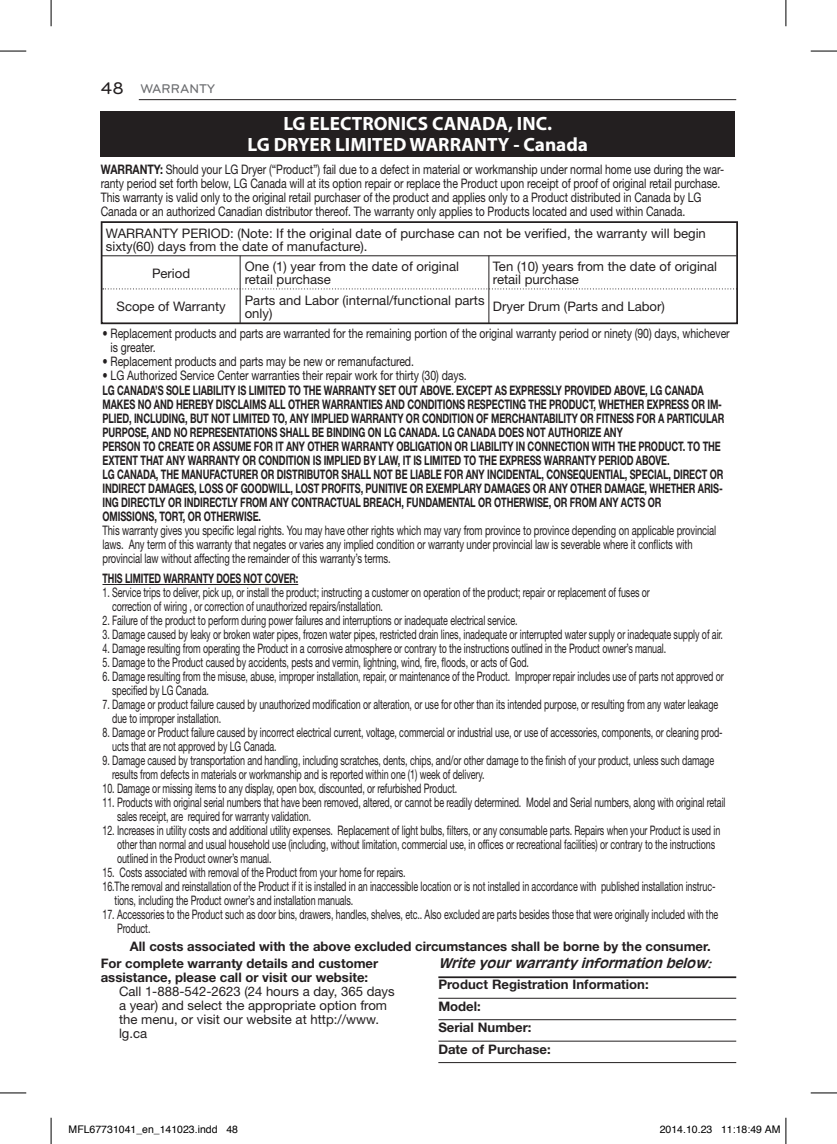
<style>
.page{position:relative;width:837px;height:1144px;background:#fff}
.page>*{position:absolute;margin:0;border:0;box-sizing:border-box;transform-origin:0 0}
.t1{font:700 19.25px/21px "Myriad Pro";color:#fff;text-align:center}
.t2{font:13.12px/14px "Helvetica Neue";letter-spacing:-.01em;color:#231f20;scale:.68 1}
.t3{font:700 13.12px/14px "Helvetica Neue";letter-spacing:-.01em;color:#231f20;scale:.7 1}
.t4{font:13.12px/14px "Helvetica Neue";letter-spacing:-.01em;color:#231f20;scale:.8 1}
.t5{font:13.12px/13.1px "Helvetica Neue";letter-spacing:-.01em;color:#231f20}
.t6{font:13.12px/14px "Helvetica Neue";letter-spacing:-.01em;color:#231f20;scale:.72 1}
.t7{font:700 13.12px/21.5px "Helvetica Neue";letter-spacing:-.01em;color:#231f20}
.t8{font:italic 700 13.12px "Antique Olive";color:#231f20}
.t9{font:700 13.12px "Helvetica Neue";letter-spacing:-.01em;color:#231f20;scale:.68 1}
.t10{font:500 13.12px "Bryant LG";color:#6c6d70}
.t11{font:10.5px "Helvetica";color:#000}
.s1{font-size:17.5px;color:#231f20}
.s2{font-weight:700}
</style>
<div class="page">
<hr style="left:139px;top:99px;width:597px;height:1px;background:#231f20">
<div style="left:101px;top:111px;width:633px;height:46px;background:#231f20"></div>
<hr style="left:438px;top:976px;width:298px;height:2px;background:#231f20">
<hr style="left:438px;top:998px;width:298px;height:1px;background:#231f20">
<hr style="left:438px;top:1019px;width:298px;height:1px;background:#231f20">
<hr style="left:438px;top:1041px;width:298px;height:1px;background:#231f20">
<hr style="left:438px;top:1062px;width:298px;height:1px;background:#231f20">
<hr style="left:102px;top:584px;width:196px;height:1px;background:#231f20">
<div style="left:101px;top:221px;width:636px;height:103px;border:2px solid #231f20"></div>
<hr style="left:101px;top:255px;width:635px;height:1px;background:#231f20">
<hr style="left:239px;top:256px;width:1px;height:67px;background:#231f20">
<hr style="left:488px;top:256px;width:1px;height:67px;background:#231f20">
<svg style="left:103px;top:288px;width:634px;height:1px"></svg>
<svg style="left:0;top:51px;width:26px;height:1px"></svg>
<svg style="left:810px;top:51px;width:26px;height:1px"></svg>
<svg style="left:0;top:1092px;width:26px;height:1px"></svg>
<svg style="left:810px;top:1092px;width:26px;height:1px"></svg>
<svg style="left:51px;top:0;width:1px;height:26px"></svg>
<svg style="left:51px;top:1118px;width:1px;height:26px"></svg>
<svg style="left:785px;top:0;width:1px;height:26px"></svg>
<svg style="left:785px;top:1118px;width:1px;height:26px"></svg>
<p class="t10" style="left:101px;top:81px;width:116px"><span class="s1">48</span> WARRANTY</p>
<h1 class="t1" style="left:247px;top:112px;width:342px">LG ELECTRONICS CANADA, INC.<br>LG DRYER LIMITED WARRANTY - Canada</h1>
<p class="t4" style="left:101px;top:162px;width:780px"><span class="s2">WARRANTY:</span> Should your LG Dryer (“Product”) fail due to a defect in material or workmanship under normal home use during the war&shy;ranty period set forth below, LG Canada will at its option repair or replace the Product upon receipt of proof of original retail purchase.<br>This warranty is valid only to the original retail purchaser of the product and applies only to a Product distributed in Canada by LG Canada or an authorized Canadian distributor thereof. The warranty only applies to Products located and used within Canada.</p>
<p class="t5" style="left:106px;top:226px;width:601px">WARRANTY PERIOD: (Note: If the original date of purchase can not be verified, the warranty will begin sixty(60) days from the date of manufacture).</p>
<p class="t5" style="left:152px;top:266px;width:40px">Period</p>
<p class="t5" style="left:116px;top:300px;width:111px">Scope of Warranty</p>
<p class="t5" style="left:245px;top:260px;width:216px">One (1) year from the date of original retail purchase</p>
<p class="t5" style="left:492px;top:260px;width:226px">Ten (10) years from the date of original retail purchase</p>
<p class="t5" style="left:245px;top:293px;width:241px">Parts and Labor (internal/functional parts only)</p>
<p class="t5" style="left:492px;top:300px;width:173px">Dryer Drum (Parts and Labor)</p>
<p class="t4" style="left:110px;top:326px;width:775px;text-indent:-8px">• Replacement products and parts are warranted for the remaining portion of the original warranty period or ninety (90) days, whichever is greater.</p>
<p class="t4" style="left:102px;top:354px;width:391px">• Replacement products and parts may be new or remanufactured.</p>
<p class="t4" style="left:102px;top:368px;width:457px">• LG Authorized Service Center warranties their repair work for thirty (30) days.</p>
<p class="t3" style="left:102px;top:383px;width:889px">LG CANADA’S SOLE LIABILITY IS LIMITED TO THE WARRANTY SET OUT ABOVE. EXCEPT AS EXPRESSLY PROVIDED ABOVE, LG CANADA MAKES NO AND HEREBY DISCLAIMS ALL OTHER WARRANTIES AND CONDITIONS RESPECTING THE PRODUCT, WHETHER EXPRESS OR IM-PLIED, INCLUDING, BUT NOT LIMITED TO, ANY IMPLIED WARRANTY OR CONDITION OF MERCHANTABILITY OR FITNESS FOR A PARTICULAR PURPOSE, AND NO REPRESENTATIONS SHALL BE BINDING ON LG CANADA. LG CANADA DOES NOT AUTHORIZE ANY<br>PERSON TO CREATE OR ASSUME FOR IT ANY OTHER WARRANTY OBLIGATION OR LIABILITY IN CONNECTION WITH THE PRODUCT. TO THE EXTENT THAT ANY WARRANTY OR CONDITION IS IMPLIED BY LAW, IT IS LIMITED TO THE EXPRESS WARRANTY PERIOD ABOVE.<br>LG CANADA, THE MANUFACTURER OR DISTRIBUTOR SHALL NOT BE LIABLE FOR ANY INCIDENTAL, CONSEQUENTIAL, SPECIAL, DIRECT OR INDIRECT DAMAGES, LOSS OF GOODWILL, LOST PROFITS, PUNITIVE OR EXEMPLARY DAMAGES OR ANY OTHER DAMAGE, WHETHER ARIS-ING DIRECTLY OR INDIRECTLY FROM ANY CONTRACTUAL BREACH, FUNDAMENTAL OR OTHERWISE, OR FROM ANY ACTS OR<br>OMISSIONS, TORT, OR OTHERWISE.</p>
<p class="t6" style="left:102px;top:523px;width:853px">This warranty gives you specific legal rights. You may have other rights which may vary from province to province depending on applicable provincial laws. Any term of this warranty that negates or varies any implied condition or warranty under provincial law is severable where it conflicts with provincial law without affecting the remainder of this warranty’s terms.</p>
<p class="t9" style="left:102px;top:570px;width:289px">THIS LIMITED WARRANTY DOES NOT COVER:</p>
<p class="t2" style="left:112px;top:585px;width:792px;text-indent:-10px">1. Service trips to deliver, pick up, or install the product; instructing a customer on operation of the product; repair or replacement of fuses or correction of wiring , or correction of unauthorized repairs/installation.</p>
<p class="t2" style="left:102px;top:613px;width:612px">2. Failure of the product to perform during power failures and interruptions or inadequate electrical service.</p>
<p class="t2" style="left:102px;top:627px;width:913px">3. Damage caused by leaky or broken water pipes, frozen water pipes, restricted drain lines, inadequate or interrupted water supply or inadequate supply of air.</p>
<p class="t2" style="left:102px;top:641px;width:830px">4. Damage resulting from operating the Product in a corrosive atmosphere or contrary to the instructions outlined in the Product owner’s manual.</p>
<p class="t2" style="left:102px;top:655px;width:628px">5. Damage to the Product caused by accidents, pests and vermin, lightning, wind, fire, floods, or acts of God.</p>
<p class="t2" style="left:112px;top:669px;width:900px;text-indent:-10px">6. Damage resulting from the misuse, abuse, improper installation, repair, or maintenance of the Product. Improper repair includes use of parts not approved or specified by LG Canada.</p>
<p class="t2" style="left:112px;top:697px;width:892px;text-indent:-10px">7. Damage or product failure caused by unauthorized modification or alteration, or use for other than its intended purpose, or resulting from any water leakage due to improper installation.</p>
<p class="t2" style="left:112px;top:725px;width:899px;text-indent:-10px">8. Damage or Product failure caused by incorrect electrical current, voltage, commercial or industrial use, or use of accessories, components, or cleaning prod&shy;ucts that are not approved by LG Canada.</p>
<p class="t2" style="left:112px;top:753px;width:886px;text-indent:-10px">9. Damage caused by transportation and handling, including scratches, dents, chips, and/or other damage to the finish of your product, unless such damage results from defects in materials or workmanship and is reported within one (1) week of delivery.</p>
<p class="t2" style="left:102px;top:781px;width:523px">10. Damage or missing items to any display, open box, discounted, or refurbished Product.</p>
<p class="t2" style="left:117px;top:795px;width:896px;text-indent:-15px">11. Products with original serial numbers that have been removed, altered, or cannot be readily determined. Model and Serial numbers, along with original retail sales receipt, are required for warranty validation.</p>
<p class="t2" style="left:117px;top:823px;width:888px;text-indent:-15px">12. Increases in utility costs and additional utility expenses. Replacement of light bulbs, filters, or any consumable parts. Repairs when your Product is used in other than normal and usual household use (including, without limitation, commercial use, in offices or recreational facilities) or contrary to the instructions outlined in the Product owner’s manual.</p>
<p class="t2" style="left:102px;top:865px;width:447px">15. Costs associated with removal of the Product from your home for repairs.</p>
<p class="t2" style="left:102px;top:879px;width:902px">16.The removal and reinstallation of the Product if it is installed in an inaccessible location or is not installed in accordance with published installation instruc-</p>
<p class="t2" style="left:115px;top:893px;width:352px">tions, including the Product owner’s and installation manuals.</p>
<p class="t2" style="left:117px;top:907px;width:885px;text-indent:-15px">17. Accessories to the Product such as door bins, drawers, handles, shelves, etc.. Also excluded are parts besides those that were originally included with the<br>Product.</p>
<p class="t7" style="left:130px;top:935px;width:582px">All costs associated with the above excluded circumstances shall be borne by the consumer.</p>
<p class="t8" style="left:438px;top:955px;width:278px">Writeyourwarrantyinformation below:</p>
<p class="t7" style="left:438px;top:974px;width:212px">Product Registration Information:<br>Model:<br>Serial Number:<br>Date of Purchase:</p>
<p class="t7" style="left:101px;top:956px;width:279px;line-height:14px">For complete warranty details and customer assistance, please call or visit our website:</p>
<p class="t5" style="left:119px;top:984px;width:277px;line-height:14px">Call 1-888-542-2623 (24 hours a day, 365 days a year) and select the appropriate option from the menu, or visit our website at http://www. lg.ca</p>
<p class="t11" style="left:69px;top:1121px;width:171px">MFL67731041_en_141023.indd 48</p>
<p class="t11" style="left:659px;top:1121px;width:122px">2014.10.23 11:18:49 AM</p>
</div>
